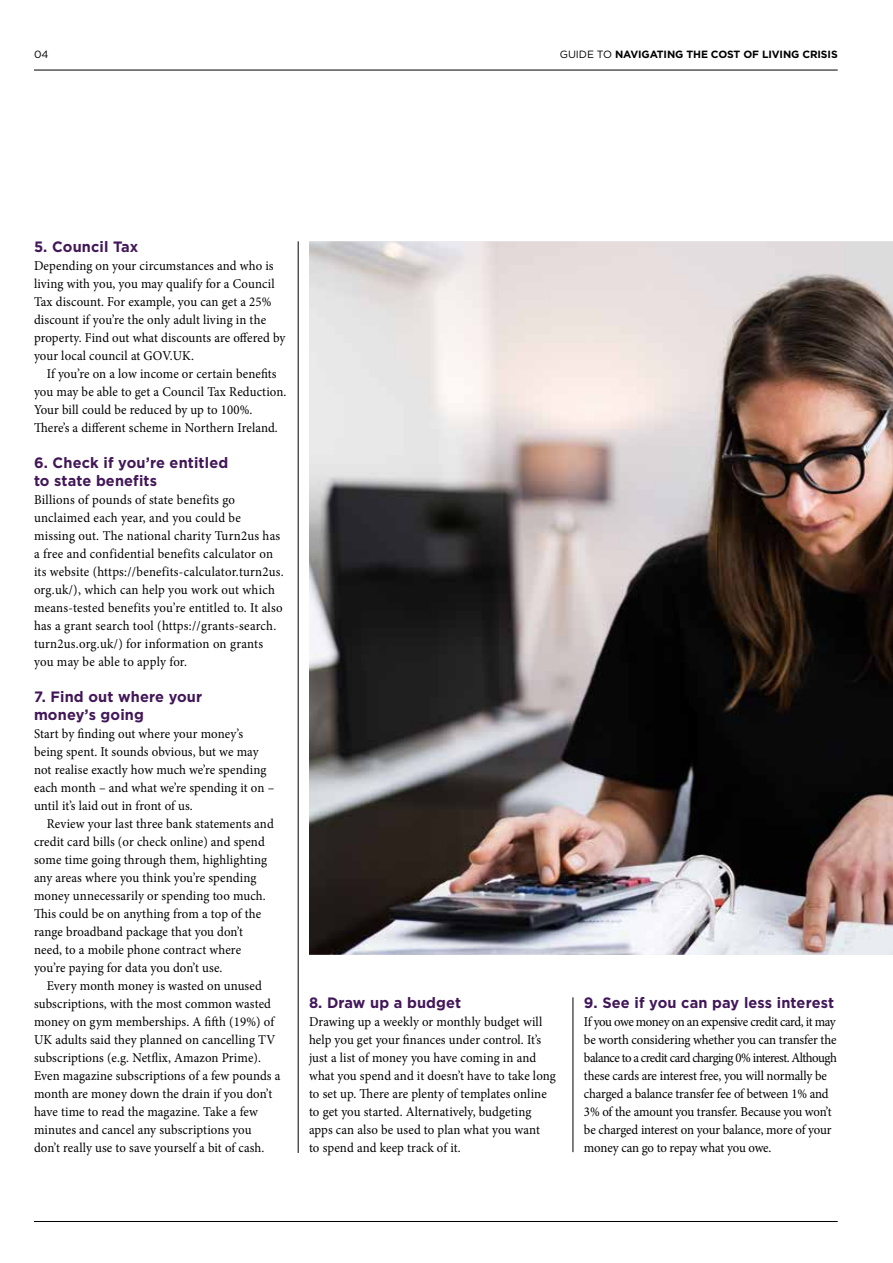
<style>
.page{position:relative;width:893px;height:1263px;background:#fff}
.page>*{position:absolute;margin:0;border:0;box-sizing:border-box;transform-origin:0 0}
.t1{font:700 15px/18px "Gotham HTF";letter-spacing:.01em;color:#421758}
.t2{font:13.5px/18px "Minion Pro";letter-spacing:.005em;color:#000;scale:.95 1}
.t3{font:13.5px/18px "Minion Pro";letter-spacing:-.02em;color:#000;scale:.95 1}
.t4{font:700 10.5px "Gotham HTF";letter-spacing:-.01em;color:#000}
.t5{font:10.5px "Gotham HTF";color:#000}
.s1{font-weight:400}
</style>
<div class="page">
<hr style="left:298px;top:241px;width:1px;height:912px;background:#000">
<hr style="left:573px;top:997px;width:1px;height:155px;background:#000">
<hr style="left:34px;top:70px;width:804px;height:1px;background:#000">
<hr style="left:34px;top:1221px;width:804px;height:1px;background:#000">
<img style="left:309px;top:241px;width:584px;height:714px">
<p class="t5" style="left:34px;top:49px;width:16px">04</p>
<p class="t4" style="left:560px;top:48px;width:279px"><span class="s1">GUIDE TO</span> NAVIGATING THE COST OF LIVING CRISIS</p>
<p class="t1" style="left:34px;top:237px;width:106px">5. Council Tax</p>
<p class="t2" style="left:34px;top:257px;width:266px">Depending on your circumstances and who is living with you, you may qualify for a Council Tax discount. For example, you can get a 25% discount if you’re the only adult living in the property. Find out what discounts are offered by your local council at GOV.UK.</p>
<p class="t2" style="left:34px;top:365px;width:267px;text-indent:13px">If you’re on a low income or certain benefits you may be able to get a Council Tax Reduction.<br>Your bill could be reduced by up to 100%.<br>There’s a different scheme in Northern Ireland.</p>
<p class="t1" style="left:34px;top:453px;width:196px">6. Check if you’re entitled to state benefits</p>
<p class="t2" style="left:34px;top:491px;width:264px">Billions of pounds of state benefits go unclaimed each year, and you could be missing out. The national charity Turn2us has a free and confidential benefits calculator on its website (https://benefits-calculator.turn2us. org.uk/), which can help you work out which means-tested benefits you’re entitled to. It also has a grant search tool (https://grants-search. turn2us.org.uk/) for information on grants you may be able to apply for.</p>
<p class="t1" style="left:34px;top:687px;width:170px">7. Find out where your money’s going</p>
<p class="t2" style="left:34px;top:725px;width:254px">Start by finding out where your money’s being spent. It sounds obvious, but we may not realise exactly how much we’re spending each month – and what we’re spending it on – until it’s laid out in front of us.</p>
<p class="t2" style="left:34px;top:815px;width:254px;text-indent:13px">Review your last three bank statements and credit card bills (or check online) and spend some time going through them, highlighting any areas where you think you’re spending money unnecessarily or spending too much.<br>This could be on anything from a top of the range broadband package that you don’t need, to a mobile phone contract where you’re paying for data you don’t use.</p>
<p class="t2" style="left:34px;top:977px;width:261px;text-indent:13px">Every month money is wasted on unused subscriptions, with the most common wasted money on gym memberships. A fifth (19%) of UK adults said they planned on cancelling TV subscriptions (e.g. Netflix, Amazon Prime).<br>Even magazine subscriptions of a few pounds a month are money down the drain if you don’t have time to read the magazine. Take a few minutes and cancel any subscriptions you don’t really use to save yourself a bit of cash.</p>
<p class="t1" style="left:309px;top:993px;width:154px">8. Draw up a budget</p>
<p class="t2" style="left:309px;top:1013px;width:261px">Drawing up a weekly or monthly budget will help you get your finances under control. It’s just a list of money you have coming in and what you spend and it doesn’t have to take long to set up. There are plenty of templates online to get you started. Alternatively, budgeting apps can also be used to plan what you want<br>to spend and keep track of it.</p>
<p class="t1" style="left:584px;top:993px;width:252px">9. See if you can pay less interest</p>
<p class="t3" style="left:584px;top:1013px;width:268px">If you owe money on an expensive credit card, it may be worth considering whether you can transfer the balance to a credit card charging 0% interest. Although these cards are interest free, you will normally be charged a balance transfer fee of between 1% and 3% of the amount you transfer. Because you won’t be charged interest on your balance, more of your money can go to repay what you owe.</p>
</div>
